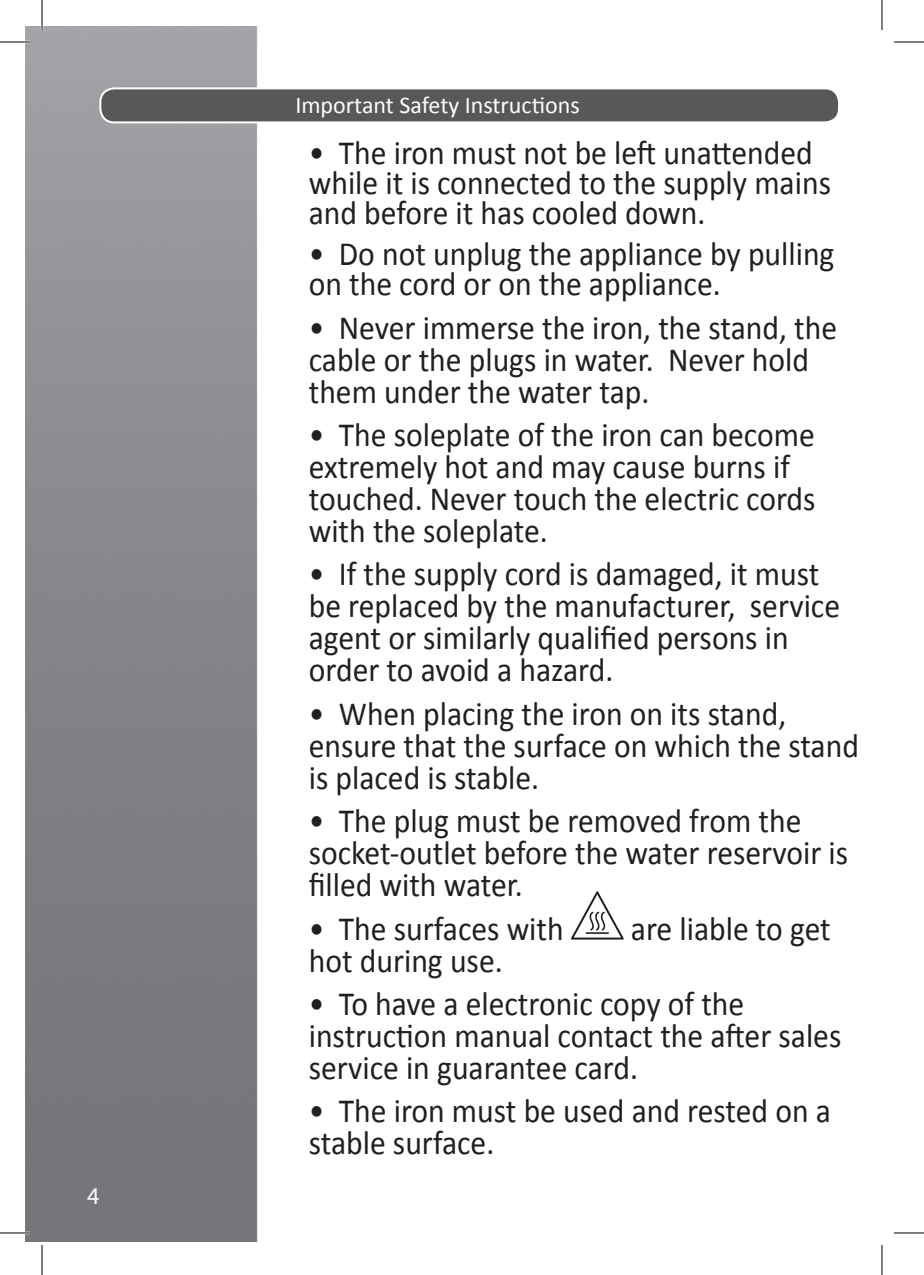
<style>
.page{position:relative;width:924px;height:1275px;background:#fff}
.page>*{position:absolute;margin:0;border:0;box-sizing:border-box;transform-origin:0 0}
.t1{font:34px/32px "Calibri";color:#231f20;scale:.93 1}
.t2{font:24px "Calibri";color:#fdfdfd}
.t3{font:24px "Myriad Pro";color:#fff}
</style>
<div class="page">
<img style="left:25px;top:27px;width:811px;height:1214px">
<svg style="left:570px;top:891px;width:53px;height:48px"></svg>
<div style="left:100px;top:88px;width:738px;height:34px;background:#57585a;border-radius:14px"></div>
<div style="left:99px;top:87px;width:740px;height:36px;border:2px solid #fff;border-radius:14px"></div>
<hr style="left:0;top:41px;width:30px;height:2px;background:#fff">
<hr style="left:0;top:1231px;width:30px;height:3px;background:#fff">
<hr style="left:41px;top:0;width:2px;height:30px;background:#fff">
<hr style="left:0;top:42px;width:30px;height:1px;background:#000">
<hr style="left:893px;top:42px;width:30px;height:1px;background:#000">
<hr style="left:0;top:1232px;width:30px;height:1px;background:#000">
<hr style="left:893px;top:1232px;width:30px;height:1px;background:#000">
<hr style="left:42px;top:0;width:1px;height:30px;background:#000">
<hr style="left:42px;top:1245px;width:1px;height:30px;background:#000">
<hr style="left:881px;top:0;width:1px;height:30px;background:#000">
<hr style="left:881px;top:1245px;width:1px;height:30px;background:#000">
<p class="t3" style="left:87px;top:1180px;width:14px">4</p>
<p class="t2" style="left:295px;top:90px;width:286px">Important Safety Instructions</p>
<p class="t1" style="left:308px;top:138px;width:563px;line-height:30px">• The iron must not be left unattended while it is connected to the supply mains and before it has cooled down.</p>
<p class="t1" style="left:308px;top:239px;width:566px;line-height:30px">• Do not unplug the appliance by pulling on the cord or on the appliance.</p>
<p class="t1" style="left:308px;top:311px;width:569px">• Never immerse the iron, the stand, the cable or the plugs in water. Never hold them under the water tap.</p>
<p class="t1" style="left:308px;top:419px;width:546px">• The soleplate of the iron can become extremely hot and may cause burns if touched. Never touch the electric cords with the soleplate.</p>
<p class="t1" style="left:308px;top:558px;width:572px">• If the supply cord is damaged, it must be replaced by the manufacturer, service agent or similarly qualified persons in order to avoid a hazard.</p>
<p class="t1" style="left:308px;top:697px;width:593px">• When placing the iron on its stand, ensure that the surface on which the stand is placed is stable.</p>
<p class="t1" style="left:308px;top:805px;width:581px">• The plug must be removed from the socket-outlet before the water reservoir is filled with water.</p>
<p class="t1" style="left:308px;top:912px;width:275px">• The surfaces with</p>
<p class="t1" style="left:630px;top:912px;width:216px">are liable to get</p>
<p class="t1" style="left:308px;top:944px;width:210px">hot during use.</p>
<p class="t1" style="left:308px;top:987px;width:574px">• To have a electronic copy of the instruction manual contact the after sales service in guarantee card.</p>
<p class="t1" style="left:308px;top:1095px;width:562px">• The iron must be used and rested on a stable surface.</p>
</div>
